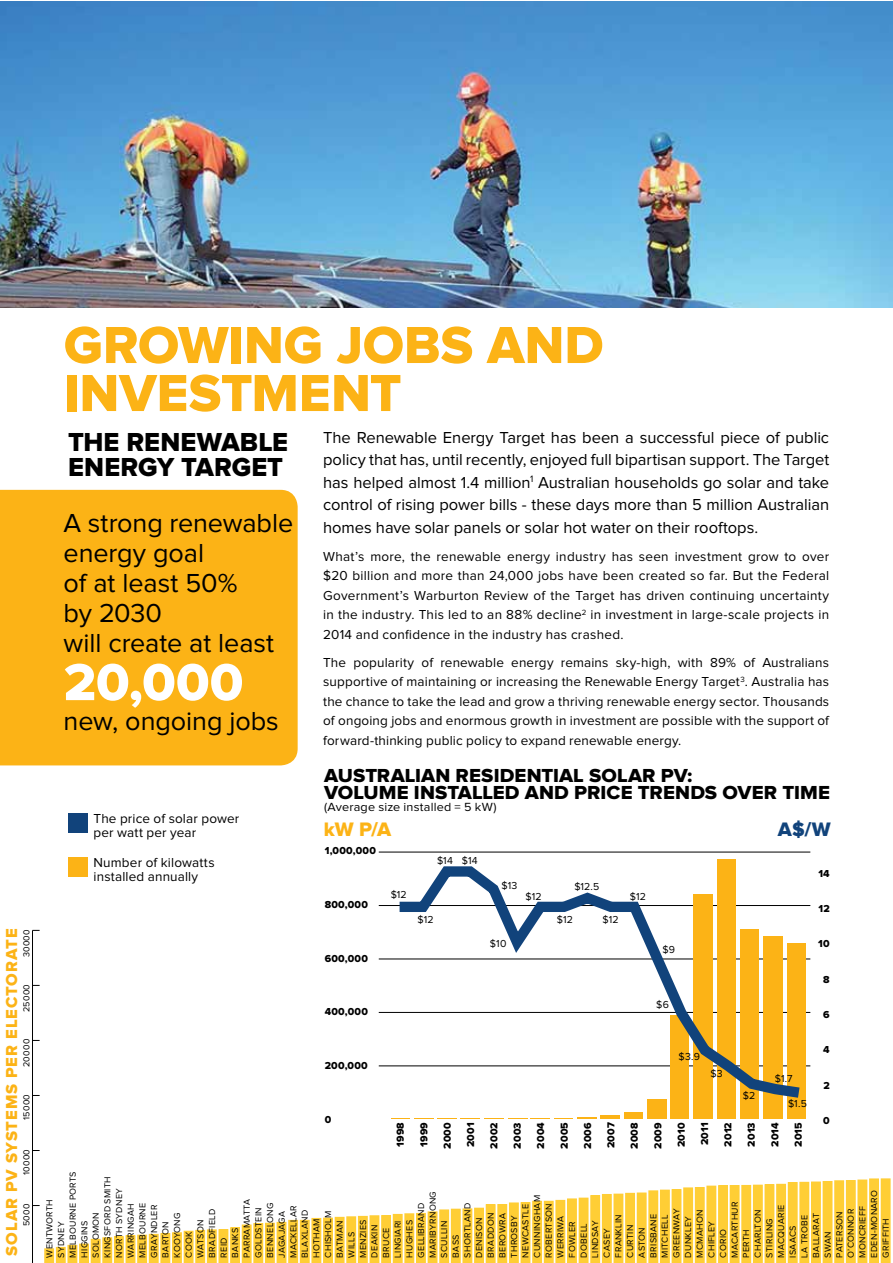
<style>
.page{position:relative;width:893px;height:1263px;background:#fff}
.page>*{position:absolute;margin:0;border:0;box-sizing:border-box;transform-origin:0 0}
.t1{font:54px/48px "Proxima Nova Extrabld";letter-spacing:-.005em;color:#fcb316}
.t2{font:54px "Proxima Nova Extrabld";color:#fff}
.t3{font:27px/30px "Proxima Nova";letter-spacing:-.005em;color:#000}
.t4{font:27px/25.5px "Proxima Nova Extrabld";color:#000}
.t5{font:20.25px "Proxima Nova Extrabld";color:#fcb316}
.t6{font:20.25px "Proxima Nova Extrabld";color:#11437b}
.t7{font:19.5px/17.1px "Proxima Nova Extrabld";letter-spacing:.005em;color:#000}
.t8{font:16.5px/22.5px "Proxima Nova";letter-spacing:-.005em;color:#000;text-align:justify}
.t9{font:16.5px "Proxima Nova Extrabld";letter-spacing:.055em;color:#fcb316}
.t10{font:13.5px/19.5px "Proxima Nova";letter-spacing:.01em;color:#000;text-align:justify}
.t11{font:12.3px "Proxima Nova";letter-spacing:.015em;color:#000}
.t12{font:10.5px "Proxima Nova Extrabld";letter-spacing:.025em;color:#000}
.t13{font:10.5px "Proxima Nova";letter-spacing:.01em;color:#000}
.t14{font:9px/11.6px "Proxima Nova";letter-spacing:.03em;color:#000}
</style>
<div class="page">
<hr style="left:32px;top:930px;width:1px;height:333px;background:#000">
<svg style="left:33px;top:1178px;width:858px;height:85px"></svg>
<div style="left:0;top:490px;width:298px;height:275px;background:#fcb316"></div>
<img style="left:0;top:1px;width:892px;height:307px">
<div style="left:68px;top:813px;width:19px;height:19px;background:#11437b"></div>
<div style="left:68px;top:857px;width:19px;height:19px;background:#fcb316"></div>
<hr style="left:379px;top:1066px;width:431px;height:1px;background:#000">
<hr style="left:379px;top:1012px;width:431px;height:1px;background:#000">
<hr style="left:379px;top:959px;width:431px;height:1px;background:#000">
<hr style="left:379px;top:905px;width:431px;height:1px;background:#000">
<hr style="left:379px;top:852px;width:431px;height:1px;background:#000">
<svg style="left:391px;top:1118px;width:205px;height:1px"></svg>
<hr style="left:601px;top:1116px;width:19px;height:3px;background:#fcb316">
<div style="left:624px;top:1113px;width:19px;height:6px;background:#fcb316"></div>
<div style="left:647px;top:1099px;width:19px;height:20px;background:#fcb316"></div>
<div style="left:670px;top:1016px;width:19px;height:103px;background:#fcb316"></div>
<div style="left:694px;top:894px;width:19px;height:225px;background:#fcb316"></div>
<div style="left:717px;top:859px;width:19px;height:260px;background:#fcb316"></div>
<div style="left:740px;top:930px;width:19px;height:189px;background:#fcb316"></div>
<div style="left:763px;top:936px;width:19px;height:183px;background:#fcb316"></div>
<div style="left:787px;top:943px;width:19px;height:176px;background:#fcb316"></div>
<svg style="left:389px;top:866px;width:421px;height:238px"></svg>
<p class="t9" style="left:2px;top:1256px;width:328px;rotate:-90deg">SOLAR PV SYSTEMS PER ELECTORATE</p>
<p class="t14" style="left:21px;top:957px;width:30px;rotate:-90deg">30000</p>
<p class="t14" style="left:21px;top:1012px;width:29px;rotate:-90deg">25000</p>
<p class="t14" style="left:21px;top:1067px;width:30px;rotate:-90deg">20000</p>
<p class="t14" style="left:21px;top:1120px;width:27px;rotate:-90deg">15000</p>
<p class="t14" style="left:21px;top:1175px;width:28px;rotate:-90deg">10000</p>
<p class="t14" style="left:21px;top:1226px;width:24px;rotate:-90deg">5000</p>
<h1 class="t1" style="left:64px;top:322px;width:541px">GROWING JOBS AND<br>INVESTMENT</h1>
<p class="t8" style="left:323px;top:426px;width:508px">The Renewable Energy Target has been a successful piece of public policy that has, until recently, enjoyed full bipartisan support. The Target has helped almost 1.4 million<sup>1</sup> Australian households go solar and take control of rising power bills - these days more than 5 million Australian homes have solar panels or solar hot water on their rooftops.</p>
<p class="t10" style="left:323px;top:547px;width:508px">What’s more, the renewable energy industry has seen investment grow to over $20 billion and more than 24,000 jobs have been created so far. But the Federal Government’s Warburton Review of the Target has driven continuing uncertainty in the industry. This led to an 88% decline<sup>2</sup> in investment in large-scale projects in 2014 and confidence in the industry has crashed.</p>
<p class="t10" style="left:323px;top:653px;width:508px">The popularity of renewable energy remains sky-high, with 89% of Australians supportive of maintaining or increasing the Renewable Energy Target<sup>3</sup>. Australia has the chance to take the lead and grow a thriving renewable energy sector. Thousands of ongoing jobs and enormous growth in investment are possible with the support of forward-thinking public policy to expand renewable energy.</p>
<h2 class="t4" style="left:68px;top:430px;width:221px">THE RENEWABLE<br>ENERGY TARGET</h2>
<h2 class="t3" style="left:64px;top:509px;width:231px">A strong renewable energy goal<br>of at least 50%<br>by 2030<br>will create at least</h2>
<h1 class="t2" style="left:64px;top:651px;width:181px">20,000</h1>
<h2 class="t3" style="left:64px;top:707px;width:217px">new, ongoing jobs</h2>
<p class="t10" style="left:94px;top:813px;width:147px;line-height:13.5px">The price of solar power per watt per year</p>
<p class="t10" style="left:94px;top:857px;width:123px;line-height:13.5px">Number of kilowatts installed annually</p>
<h3 class="t7" style="left:324px;top:768px;width:507px">AUSTRALIAN RESIDENTIAL SOLAR PV:<br>VOLUME INSTALLED AND PRICE TRENDS OVER TIME</h3>
<p class="t11" style="left:324px;top:801px;width:174px">(Average size installed = 5 kW)</p>
<h3 class="t5" style="left:324px;top:820px;width:69px">kW P/A</h3>
<h3 class="t6" style="left:778px;top:820px;width:54px">A$/W</h3>
<p class="t12" style="left:325px;top:846px;width:53px">1,000,000</p>
<p class="t12" style="left:325px;top:899px;width:45px">800,000</p>
<p class="t12" style="left:325px;top:953px;width:45px">600,000</p>
<p class="t12" style="left:325px;top:1007px;width:45px">400,000</p>
<p class="t12" style="left:325px;top:1061px;width:45px">200,000</p>
<p class="t12" style="left:325px;top:1114px;width:8px">0</p>
<p class="t13" style="left:391px;top:890px;width:18px">$12</p>
<p class="t13" style="left:437px;top:856px;width:42px">$14 $14</p>
<p class="t13" style="left:417px;top:915px;width:18px">$12</p>
<p class="t13" style="left:501px;top:880px;width:17px">$13</p>
<p class="t13" style="left:525px;top:891px;width:18px">$12</p>
<p class="t13" style="left:490px;top:938px;width:18px">$10</p>
<p class="t13" style="left:574px;top:882px;width:27px">$12.5</p>
<p class="t13" style="left:557px;top:915px;width:18px">$12</p>
<p class="t13" style="left:603px;top:915px;width:18px">$12</p>
<p class="t13" style="left:630px;top:891px;width:18px">$12</p>
<p class="t13" style="left:662px;top:945px;width:14px">$9</p>
<p class="t13" style="left:656px;top:1000px;width:14px">$6</p>
<p class="t13" style="left:679px;top:1052px;width:23px">$3.9</p>
<p class="t13" style="left:710px;top:1069px;width:14px">$3</p>
<p class="t13" style="left:743px;top:1090px;width:14px">$2</p>
<p class="t13" style="left:775px;top:1073px;width:19px">$1.7</p>
<p class="t13" style="left:788px;top:1099px;width:20px">$1.5</p>
<p class="t12" style="left:396px;top:1147px;width:26px;rotate:-90deg">1998</p>
<p class="t12" style="left:419px;top:1147px;width:26px;rotate:-90deg">1999</p>
<p class="t12" style="left:442px;top:1149px;width:28px;rotate:-90deg">2000</p>
<p class="t12" style="left:466px;top:1147px;width:26px;rotate:-90deg">2001</p>
<p class="t12" style="left:489px;top:1148px;width:28px;rotate:-90deg">2002</p>
<p class="t12" style="left:513px;top:1148px;width:28px;rotate:-90deg">2003</p>
<p class="t12" style="left:536px;top:1149px;width:28px;rotate:-90deg">2004</p>
<p class="t12" style="left:559px;top:1149px;width:28px;rotate:-90deg">2005</p>
<p class="t12" style="left:583px;top:1149px;width:28px;rotate:-90deg">2006</p>
<p class="t12" style="left:606px;top:1148px;width:27px;rotate:-90deg">2007</p>
<p class="t12" style="left:630px;top:1149px;width:28px;rotate:-90deg">2008</p>
<p class="t12" style="left:653px;top:1149px;width:28px;rotate:-90deg">2009</p>
<p class="t12" style="left:676px;top:1147px;width:26px;rotate:-90deg">2010</p>
<p class="t12" style="left:700px;top:1145px;width:24px;rotate:-90deg">2011</p>
<p class="t12" style="left:723px;top:1147px;width:26px;rotate:-90deg">2012</p>
<p class="t12" style="left:747px;top:1147px;width:26px;rotate:-90deg">2013</p>
<p class="t12" style="left:770px;top:1147px;width:26px;rotate:-90deg">2014</p>
<p class="t12" style="left:793px;top:1147px;width:26px;rotate:-90deg">2015</p>
<p class="t12" style="left:818px;top:868px;width:13px">14</p>
<p class="t12" style="left:818px;top:903px;width:13px">12</p>
<p class="t12" style="left:818px;top:939px;width:13px">10</p>
<p class="t12" style="left:823px;top:974px;width:8px">8</p>
<p class="t12" style="left:823px;top:1010px;width:8px">6</p>
<p class="t12" style="left:823px;top:1045px;width:8px">4</p>
<p class="t12" style="left:823px;top:1080px;width:8px">2</p>
<p class="t12" style="left:823px;top:1116px;width:8px">0</p>
<p class="t14" style="left:44px;top:1257px;width:88px;rotate:-90deg">WENTWORTH<br>SYDNEY<br>MELBOURNE PORTS<br>HIGGINS<br>SOLOMON<br>KINGSFORD SMITH<br>NORTH SYDNEY<br>WARRINGAH<br>MELBOURNE<br>GRAYNDLER<br>BARTON<br>KOOYONG<br>COOK<br>WATSON<br>BRADFIELD<br>REID<br>BANKS<br>PARRAMATTA<br>GOLDSTEIN<br>BENNELONG<br>JAGAJAGA<br>MACKELLAR<br>BLAXLAND<br>HOTHAM<br>CHISHOLM<br>BATMAN<br>WILLS<br>MENZIES<br>DEAKIN<br>BRUCE<br>LINGIARI<br>HUGHES<br>GELLIBRAND<br>MARIBYRNONG<br>SCULLIN<br>BASS<br>SHORTLAND<br>DENISON<br>BRADDON<br>BEROWRA<br>THROSBY<br>NEWCASTLE<br>CUNNINGHAM<br>ROBERTSON<br>WERRIWA<br>FOWLER<br>DOBELL<br>LINDSAY<br>CASEY<br>FRANKLIN<br>CURTIN<br>ASTON<br>BRISBANE<br>MITCHELL<br>GREENWAY<br>DUNKLEY<br>MCMAHON<br>CHIFLEY<br>CORIO<br>MACARTHUR<br>PERTH<br>CHARLTON<br>STIRLING<br>MACQUARIE<br>ISAACS<br>LA TROBE<br>BALLARAT<br>SWAN<br>PATERSON<br>O’CONNOR<br>MONCRIEFF<br>EDEN-MONARO<br>GRIFFITH</p>
</div>
